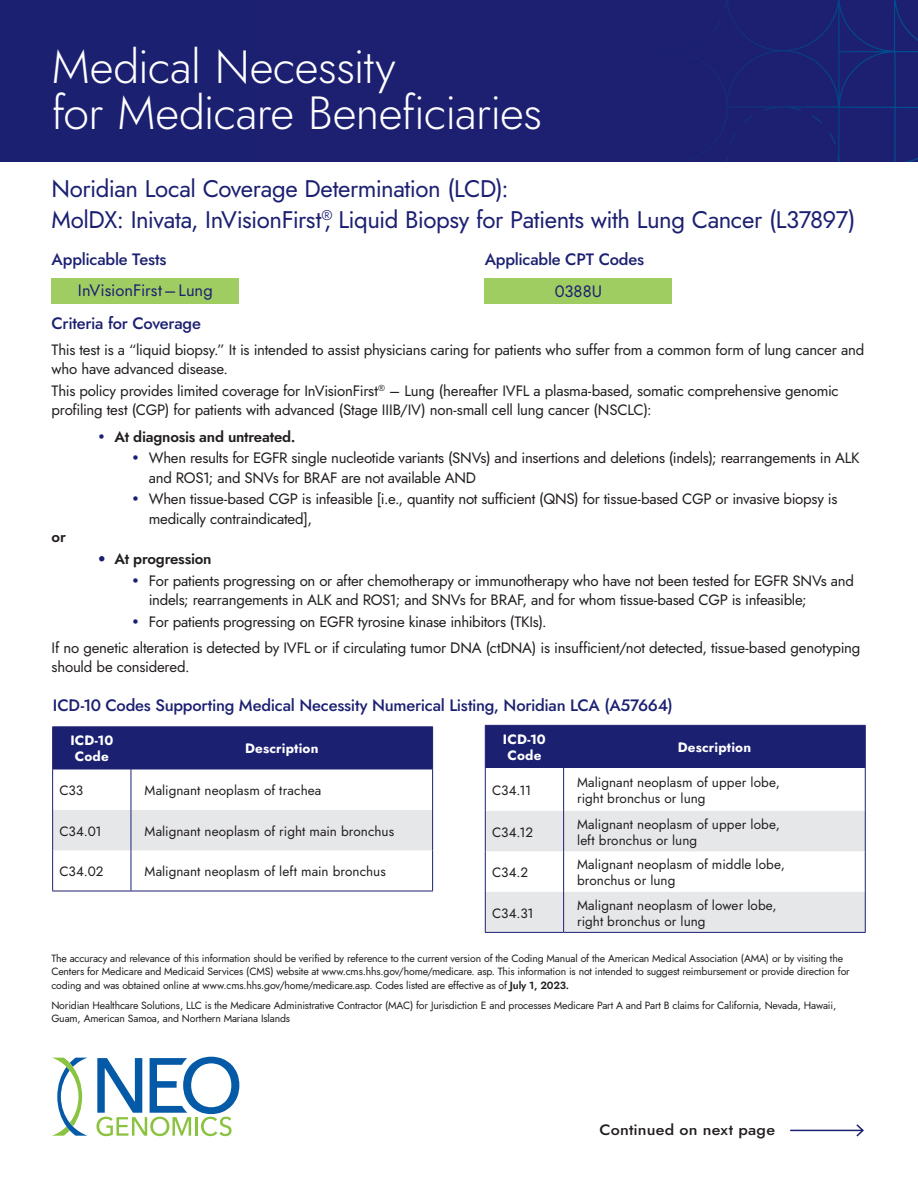
<style>
.page{position:relative;width:918px;height:1188px;background:#fff}
.page>*{position:absolute;margin:0;border:0;box-sizing:border-box;transform-origin:0 0}
.t1{font:300 46.5px/46.5px "Jost";letter-spacing:-.015em;color:#fff}
.t2{font:24px/31.5px "Jost";letter-spacing:-.02em;color:#1c2071}
.t3{font:500 16.5px "Jost";letter-spacing:-.015em;color:#1c2071}
.t4{font:16.5px "Jost";letter-spacing:.005em;color:#1c2071}
.t5{font:15px/19.5px "Jost";letter-spacing:-.015em;color:#231f20}
.t6{font:600 15px "Jost";letter-spacing:-.015em;color:#231f20}
.t7{font:500 15px "Jost";letter-spacing:.015em;color:#231f20;scale:1.08 1}
.t8{font:13.5px/16.2px "Jost";letter-spacing:.005em;color:#231f20}
.t9{font:700 13.5px/16.2px "Jost";letter-spacing:.01em;color:#fff;text-align:center}
.t10{font:10.5px/13.5px "Jost";letter-spacing:-.015em;color:#231f20}
.s1{font-family:"Avenir Next";color:#1c2071}
.s2{font-weight:600}
</style>
<div class="page">
<div style="left:0;top:0;width:918px;height:162px;background:#1c2071"></div>
<img style="left:717px;top:0;width:201px;height:162px">
<svg style="left:52px;top:1058px;width:36px;height:78px"></svg>
<svg style="left:96px;top:1057px;width:143px;height:79px"></svg>
<div style="left:52px;top:279px;width:187px;height:25px;background:#a0cd62"></div>
<div style="left:485px;top:279px;width:187px;height:25px;background:#a0cd62"></div>
<div style="left:53px;top:727px;width:379px;height:42px;background:#1c2071"></div>
<div style="left:53px;top:810px;width:379px;height:40px;background:#e6e7e9"></div>
<hr style="left:52px;top:726px;width:79px;height:1px;background:#1c2071">
<hr style="left:52px;top:727px;width:1px;height:42px;background:#1c2071">
<hr style="left:131px;top:726px;width:302px;height:1px;background:#1c2071">
<hr style="left:131px;top:727px;width:1px;height:42px;background:#1c2071">
<hr style="left:432px;top:727px;width:1px;height:42px;background:#1c2071">
<hr style="left:52px;top:769px;width:1px;height:41px;background:#1c2071">
<hr style="left:131px;top:769px;width:1px;height:41px;background:#1c2071">
<hr style="left:432px;top:769px;width:1px;height:41px;background:#1c2071">
<hr style="left:52px;top:810px;width:1px;height:40px;background:#1c2071">
<hr style="left:131px;top:810px;width:1px;height:40px;background:#1c2071">
<hr style="left:432px;top:810px;width:1px;height:40px;background:#1c2071">
<hr style="left:52px;top:850px;width:1px;height:41px;background:#1c2071">
<hr style="left:131px;top:850px;width:1px;height:41px;background:#1c2071">
<hr style="left:432px;top:850px;width:1px;height:41px;background:#1c2071">
<hr style="left:52px;top:891px;width:79px;height:1px;background:#1c2071">
<hr style="left:131px;top:891px;width:302px;height:1px;background:#1c2071">
<div style="left:486px;top:726px;width:379px;height:42px;background:#1c2071"></div>
<svg style="left:486px;top:811px;width:379px;height:121px;fill:#e6e7e9"></svg>
<hr style="left:485px;top:725px;width:79px;height:1px;background:#1c2071">
<hr style="left:485px;top:726px;width:1px;height:42px;background:#1c2071">
<hr style="left:564px;top:725px;width:302px;height:1px;background:#1c2071">
<hr style="left:563px;top:726px;width:1px;height:42px;background:#1c2071">
<hr style="left:865px;top:726px;width:1px;height:42px;background:#1c2071">
<hr style="left:485px;top:768px;width:1px;height:43px;background:#1c2071">
<hr style="left:563px;top:768px;width:1px;height:43px;background:#1c2071">
<hr style="left:865px;top:768px;width:1px;height:43px;background:#1c2071">
<hr style="left:485px;top:811px;width:1px;height:40px;background:#1c2071">
<hr style="left:563px;top:811px;width:1px;height:40px;background:#1c2071">
<hr style="left:865px;top:811px;width:1px;height:40px;background:#1c2071">
<hr style="left:485px;top:851px;width:1px;height:41px;background:#1c2071">
<hr style="left:563px;top:851px;width:1px;height:41px;background:#1c2071">
<hr style="left:865px;top:851px;width:1px;height:41px;background:#1c2071">
<hr style="left:485px;top:892px;width:1px;height:40px;background:#1c2071">
<hr style="left:563px;top:892px;width:1px;height:40px;background:#1c2071">
<hr style="left:865px;top:892px;width:1px;height:40px;background:#1c2071">
<hr style="left:485px;top:932px;width:79px;height:1px;background:#1c2071">
<hr style="left:564px;top:932px;width:302px;height:1px;background:#1c2071">
<hr style="left:790px;top:1130px;width:73px;height:1px;background:#1c2071">
<svg style="left:855px;top:1124px;width:9px;height:13px"></svg>
<h1 class="t1" style="left:52px;top:44px;width:492px">Medical Necessity<br>for Medicare Beneficiaries</h1>
<h2 class="t2" style="left:52px;top:173px;width:806px">Noridian Local Coverage Determination (LCD):<br>MolDX: Inivata, InVisionFirst<sup>®</sup>, Liquid Biopsy for Patients with Lung Cancer (L37897)</h2>
<p class="t3" style="left:52px;top:248px;width:116px">Applicable Tests</p>
<p class="t3" style="left:485px;top:248px;width:161px">Applicable CPT Codes</p>
<p class="t4" style="left:78px;top:279px;width:136px">InVisionFirst–Lung</p>
<p class="t4" style="left:555px;top:280px;width:49px">0388U</p>
<p class="t3" style="left:52px;top:312px;width:151px">Criteria for Coverage</p>
<p class="t5" style="left:52px;top:340px;width:814px">This test is a “liquid biopsy.” It is intended to assist physicians caring for patients who suffer from a common form of lung cancer and who have advanced disease.</p>
<p class="t5" style="left:52px;top:381px;width:789px">This policy provides limited coverage for InVisionFirst<sup>®</sup> – Lung (hereafter IVFL a plasma-based, somatic comprehensive genomic profiling test (CGP) for patients with advanced (Stage IIIB/IV) non-small cell lung cancer (NSCLC):</p>
<p class="t6" style="left:115px;top:426px;width:183px">At diagnosis and untreated.</p>
<p class="t5" style="left:149px;top:448px;width:712px">When results for EGFR single nucleotide variants (SNVs) and insertions and deletions (indels); rearrangements in ALK and ROS1; and SNVs for BRAF are not available AND</p>
<p class="t5" style="left:149px;top:490px;width:690px">When tissue-based CGP is infeasible [i.e., quantity not sufficient (QNS) for tissue-based CGP or invasive biopsy is medically contraindicated],</p>
<p class="t6" style="left:52px;top:527px;width:16px">or</p>
<p class="t5" style="left:149px;top:548px;width:707px;line-height:21.6px;text-indent:-51px"><span class="s1">•</span> <span class="s2">At progression<br></span>For patients progressing on or after chemotherapy or immunotherapy who have not been tested for EGFR SNVs and</p>
<p class="t5" style="left:149px;top:589px;width:660px;line-height:21.6px">indels; rearrangements in ALK and ROS1; and SNVs for BRAF, and for whom tissue-based CGP is infeasible;<br>For patients progressing on EGFR tyrosine kinase inhibitors (TKIs).</p>
<p class="t5" style="left:52px;top:638px;width:810px">If no genetic alteration is detected by IVFL or if circulating tumor DNA (ctDNA) is insufficient/not detected, tissue-based genotyping should be considered.</p>
<p class="t3" style="left:53px;top:694px;width:621px">ICD-10 Codes Supporting Medical Necessity Numerical Listing, Noridian LCA (A57664)</p>
<p class="t9" style="left:503px;top:731px;width:44px">ICD-10<br>Code</p>
<p class="t9" style="left:678px;top:739px;width:75px">Description</p>
<p class="t8" style="left:492px;top:782px;width:41px">C34.11</p>
<p class="t8" style="left:577px;top:774px;width:204px">Malignant neoplasm of upper lobe, right bronchus or lung</p>
<p class="t8" style="left:492px;top:824px;width:43px">C34.12</p>
<p class="t8" style="left:577px;top:816px;width:204px">Malignant neoplasm of upper lobe, left bronchus or lung</p>
<p class="t8" style="left:492px;top:865px;width:38px">C34.2</p>
<p class="t8" style="left:577px;top:857px;width:209px">Malignant neoplasm of middle lobe, bronchus or lung</p>
<p class="t8" style="left:492px;top:905px;width:43px">C34.31</p>
<p class="t8" style="left:577px;top:897px;width:201px">Malignant neoplasm of lower lobe, right bronchus or lung</p>
<p class="t10" style="left:51px;top:951px;width:800px">The accuracy and relevance of this information should be verified by reference to the current version of the Coding Manual of the American Medical Association (AMA) or by visiting the<br>Centers for Medicare and Medicaid Services (CMS) website at www.cms.hhs.gov/home/medicare. asp. This information is not intended to suggest reimbursement or provide direction for coding and was obtained online at www.cms.hhs.gov/home/medicare.asp. Codes listed are effective as of <span class="s2">July 1, 2023.</span></p>
<p class="t10" style="left:51px;top:998px;width:787px">Noridian Healthcare Solutions, LLC is the Medicare Administrative Contractor (MAC) for Jurisdiction E and processes Medicare Part A and Part B claims for California, Nevada, Hawaii,<br>Guam, American Samoa, and Northern Mariana Islands</p>
<p class="t9" style="left:70px;top:732px;width:44px">ICD-10<br>Code</p>
<p class="t9" style="left:245px;top:741px;width:75px">Description</p>
<p class="t8" style="left:59px;top:783px;width:25px">C33</p>
<p class="t8" style="left:144px;top:783px;width:179px">Malignant neoplasm of trachea</p>
<p class="t8" style="left:59px;top:823px;width:44px">C34.01</p>
<p class="t8" style="left:144px;top:823px;width:251px">Malignant neoplasm of right main bronchus</p>
<p class="t8" style="left:59px;top:864px;width:46px">C34.02</p>
<p class="t8" style="left:144px;top:864px;width:243px">Malignant neoplasm of left main bronchus</p>
<p class="t7" style="left:599px;top:1120px;width:164px">Continued on next page</p>
</div>
